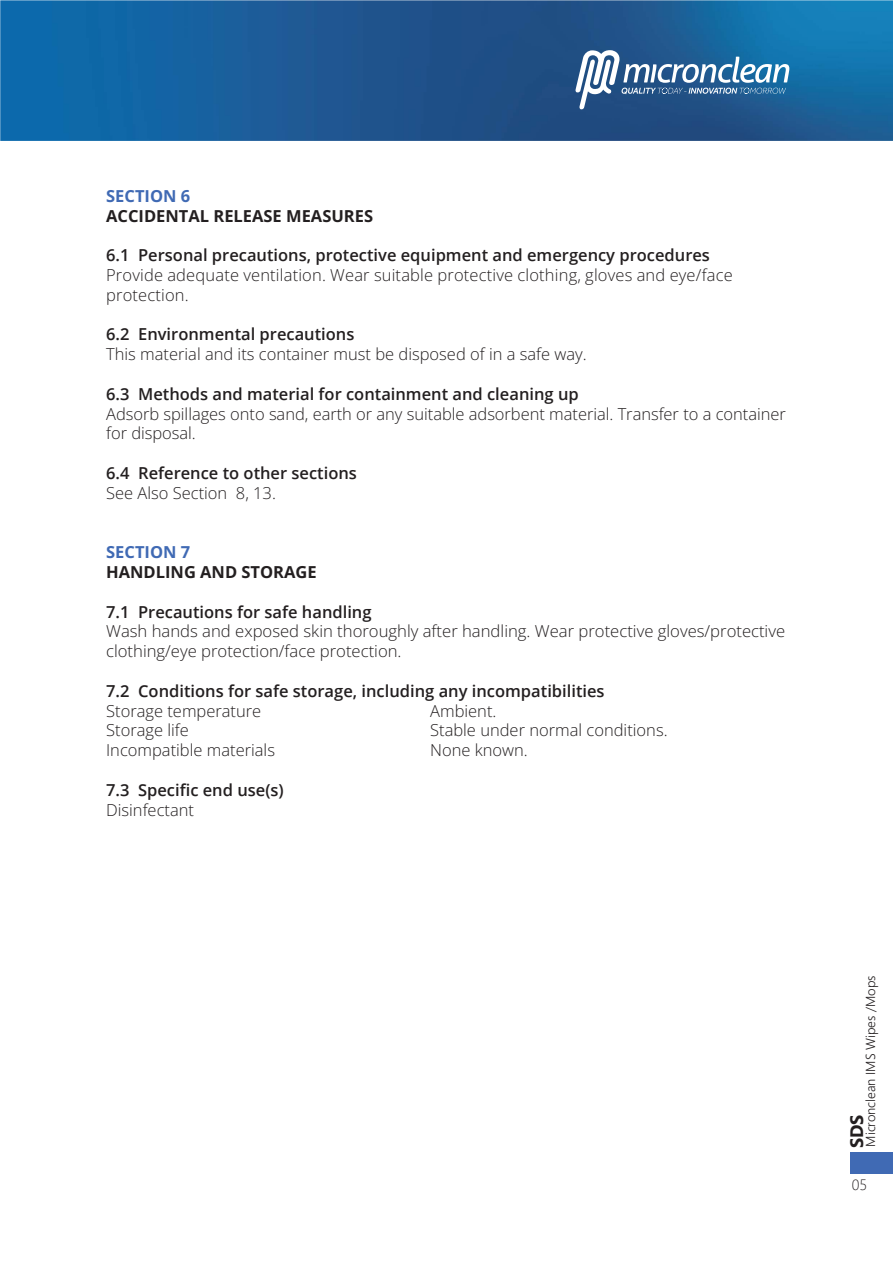
<style>
.page{position:relative;width:893px;height:1263px;background:#fff}
.page>*{position:absolute;margin:0;border:0;box-sizing:border-box;transform-origin:0 0}
.t1{font:700 18px "Segoe UI";color:#231f20}
.t2{font:300 16.5px/19.8px "Open Sans";color:#231f20}
.t3{font:600 16.5px "Open Sans";color:#231f20}
.t4{font:700 16.5px "Open Sans";color:#231f20}
.t5{font:700 16.5px "Open Sans";color:#406ab4}
.t6{font:300 15px "Segoe UI";color:#231f20}
.t7{font:300 13.05px "Segoe UI";color:#231f20}
</style>
<div class="page">
<div style="left:850px;top:1152px;width:43px;height:22px;background:#406ab4"></div>
<img style="left:0;top:0;width:893px;height:141px">
<svg style="left:575px;top:50px;width:214px;height:59px"></svg>
<p class="t5" style="left:106px;top:184px;width:86px">SECTION 6</p>
<p class="t4" style="left:106px;top:204px;width:268px">ACCIDENTAL RELEASE MEASURES</p>
<p class="t3" style="left:106px;top:244px;width:605px">6.1 Personal precautions, protective equipment and emergency procedures</p>
<p class="t2" style="left:106px;top:265px;width:628px">Provide adequate ventilation. Wear suitable protective clothing, gloves and eye/face protection.</p>
<p class="t3" style="left:106px;top:323px;width:250px">6.2 Environmental precautions</p>
<p class="t2" style="left:106px;top:344px;width:482px">This material and its container must be disposed of in a safe way.</p>
<p class="t3" style="left:106px;top:382px;width:474px">6.3 Methods and material for containment and cleaning up</p>
<p class="t2" style="left:106px;top:403px;width:681px">Adsorb spillages onto sand, earth or any suitable adsorbent material. Transfer to a container for disposal.</p>
<p class="t3" style="left:106px;top:462px;width:252px">6.4 Reference to other sections</p>
<p class="t2" style="left:106px;top:482px;width:171px">See Also Section 8, 13.</p>
<p class="t5" style="left:106px;top:541px;width:86px">SECTION 7</p>
<p class="t4" style="left:106px;top:560px;width:212px">HANDLING AND STORAGE</p>
<p class="t3" style="left:106px;top:600px;width:267px">7.1 Precautions for safe handling</p>
<p class="t2" style="left:106px;top:621px;width:680px">Wash hands and exposed skin thoroughly after handling. Wear protective gloves/protective clothing/eye protection/face protection.</p>
<p class="t3" style="left:106px;top:679px;width:500px">7.2 Conditions for safe storage, including any incompatibilities</p>
<p class="t2" style="left:106px;top:700px;width:157px">Storage temperature</p>
<p class="t2" style="left:430px;top:700px;width:68px">Ambient.</p>
<p class="t2" style="left:106px;top:720px;width:84px">Storage life</p>
<p class="t2" style="left:430px;top:720px;width:239px">Stable under normal conditions.</p>
<p class="t2" style="left:106px;top:740px;width:170px">Incompatible materials</p>
<p class="t2" style="left:430px;top:740px;width:99px">None known.</p>
<p class="t3" style="left:106px;top:778px;width:179px">7.3 Specific end use(s)</p>
<p class="t2" style="left:106px;top:799px;width:89px">Disinfectant</p>
<p class="t7" style="left:858px;top:1147px;width:173px;rotate:-90deg">Micronclean IMS Wipes /Mops</p>
<p class="t1" style="left:840px;top:1148px;width:35px;rotate:-90deg">SDS</p>
<p class="t6" style="left:852px;top:1170px;width:17px">05</p>
</div>
